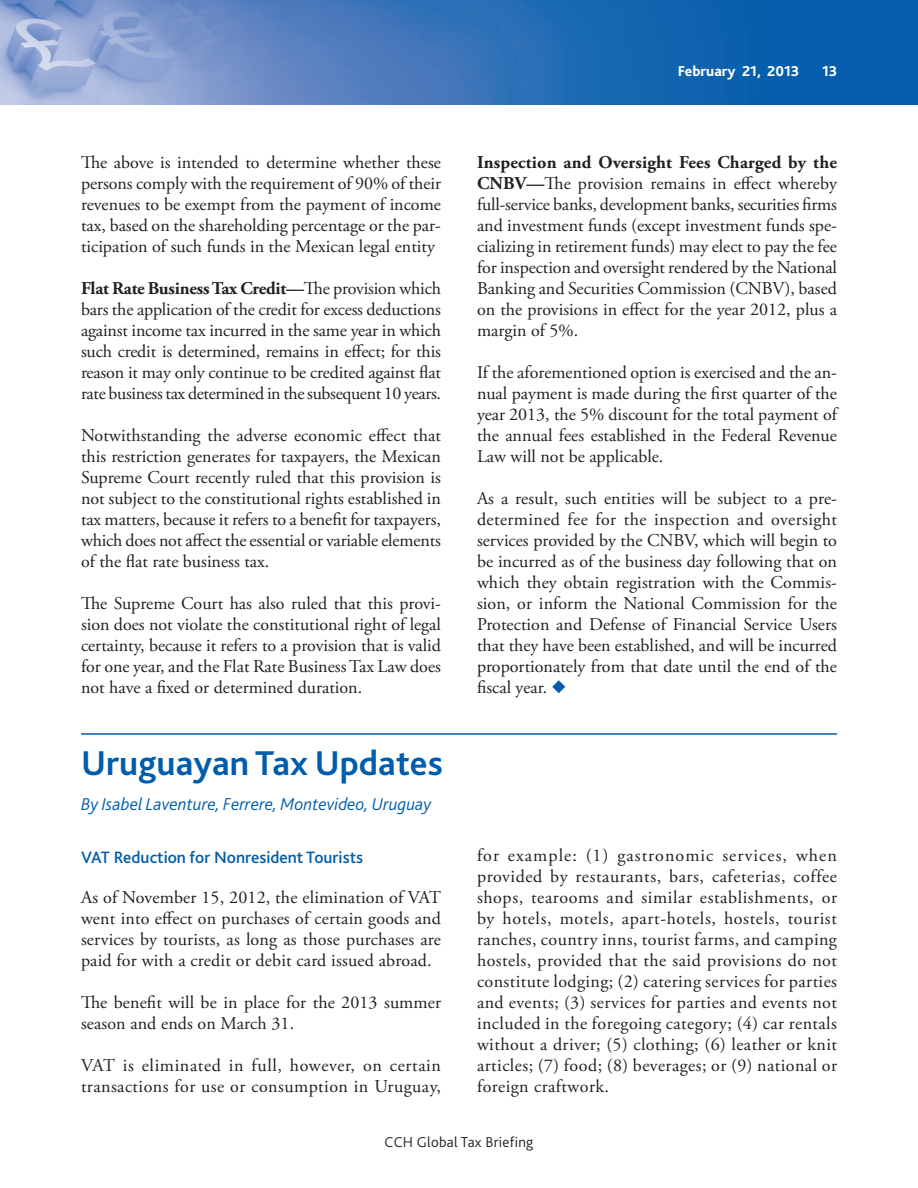
<style>
.page{position:relative;width:918px;height:1188px;background:#fff}
.page>*{position:absolute;margin:0;border:0;box-sizing:border-box;transform-origin:0 0}
.t1{font:700 36px "Bliss 2";color:#015dab}
.t2{font:18px/21px "Adobe Garamond Pro";color:#231f20;text-align:justify}
.t3{font:18px/21px "Adobe Garamond Pro";letter-spacing:.025em;color:#231f20}
.t4{font:italic 300 18px "Bliss 2";color:#015dab}
.t5{font:500 17.25px "Bliss 2";color:#015dab}
.t6{font:300 15px "Bliss 2";letter-spacing:.02em;color:#231f20}
.t7{font:800 15px "Bliss 2";color:#fff}
.s1{font-weight:700}
.s2{color:#015dab}
</style>
<div class="page">
<img style="left:0;top:0;width:918px;height:105px">
<hr style="left:81px;top:733px;width:756px;height:2px;background:#015dab">
<p class="t2" style="left:81px;top:153px;width:362px">The above is intended to determine whether these persons comply with the requirement of 90% of their revenues to be exempt from the payment of income tax, based on the shareholding percentage or the par&shy;ticipation of such funds in the Mexican legal entity</p>
<p class="t2" style="left:81px;top:279px;width:362px"><span class="s1">Flat Rate Business Tax Credit—</span> The provision which bars the application of the credit for excess deductions against income tax incurred in the same year in which such credit is determined, remains in effect; for this reason it may only continue to be credited against flat rate business tax determined in the subsequent 10 years.</p>
<p class="t2" style="left:81px;top:426px;width:362px">Notwithstanding the adverse economic effect that this restriction generates for taxpayers, the Mexican Supreme Court recently ruled that this provision is not subject to the constitutional rights established in tax matters, because it refers to a benefit for taxpayers, which does not affect the essential or variable elements of the flat rate business tax.</p>
<p class="t2" style="left:81px;top:594px;width:362px">The Supreme Court has also ruled that this provi&shy;sion does not violate the constitutional right of legal certainty, because it refers to a provision that is valid for one year, and the Flat Rate Business Tax Law does not have a fixed or determined duration.</p>
<h1 class="t1" style="left:81px;top:750px;width:363px">Uruguayan Tax Updates</h1>
<p class="t4" style="left:81px;top:797px;width:352px">By Isabel Laventure, Ferrere, Montevideo, Uruguay</p>
<p class="t5" style="left:81px;top:851px;width:284px">VAT Reduction for Nonresident Tourists</p>
<p class="t2" style="left:81px;top:888px;width:362px">As of November 15, 2012, the elimination of VAT went into effect on purchases of certain goods and services by tourists, as long as those purchases are paid for with a credit or debit card issued abroad.</p>
<p class="t2" style="left:81px;top:993px;width:362px">The benefit will be in place for the 2013 summer season and ends on March 31.</p>
<p class="t3" style="left:81px;top:1056px;width:362px">VAT is eliminated in full, however, on certain transactions for use or consumption in Uruguay,</p>
<p class="t7" style="left:678px;top:63px;width:123px">February 21, 2013</p>
<p class="t7" style="left:822px;top:63px;width:17px">13</p>
<p class="t2" style="left:477px;top:153px;width:362px"><span class="s1">Inspection and Oversight Fees Charged by the CNBV—</span> The provision remains in effect whereby full-service banks, development banks, securities firms and investment funds (except investment funds spe&shy;cializing in retirement funds) may elect to pay the fee for inspection and oversight rendered by the National Banking and Securities Commission (CNBV), based on the provisions in effect for the year 2012, plus a margin of 5%.</p>
<p class="t2" style="left:477px;top:363px;width:362px">If the aforementioned option is exercised and the an&shy;nual payment is made during the first quarter of the year 2013, the 5% discount for the total payment of the annual fees established in the Federal Revenue Law will not be applicable.</p>
<p class="t2" style="left:477px;top:489px;width:362px">As a result, such entities will be subject to a pre&shy;determined fee for the inspection and oversight services provided by the CNBV, which will begin to be incurred as of the business day following that on which they obtain registration with the Commis&shy;sion, or inform the National Commission for the Protection and Defense of Financial Service Users that they have been established, and will be incurred proportionately from that date until the end of the fiscal year. <span class="s2">◆</span></p>
<p class="t2" style="left:477px;top:846px;width:362px">for example: (1) gastronomic services, when provided by restaurants, bars, cafeterias, coffee shops, tearooms and similar establishments, or by hotels, motels, apart-hotels, hostels, tourist ranches, country inns, tourist farms, and camping hostels, provided that the said provisions do not constitute lodging; (2) catering services for parties and events; (3) services for parties and events not included in the foregoing category; (4) car rentals without a driver; (5) clothing; (6) leather or knit articles; (7) food; (8) beverages; or (9) national or foreign craftwork.</p>
<p class="t6" style="left:385px;top:1137px;width:150px">CCH Global Tax Briefing</p>
</div>
